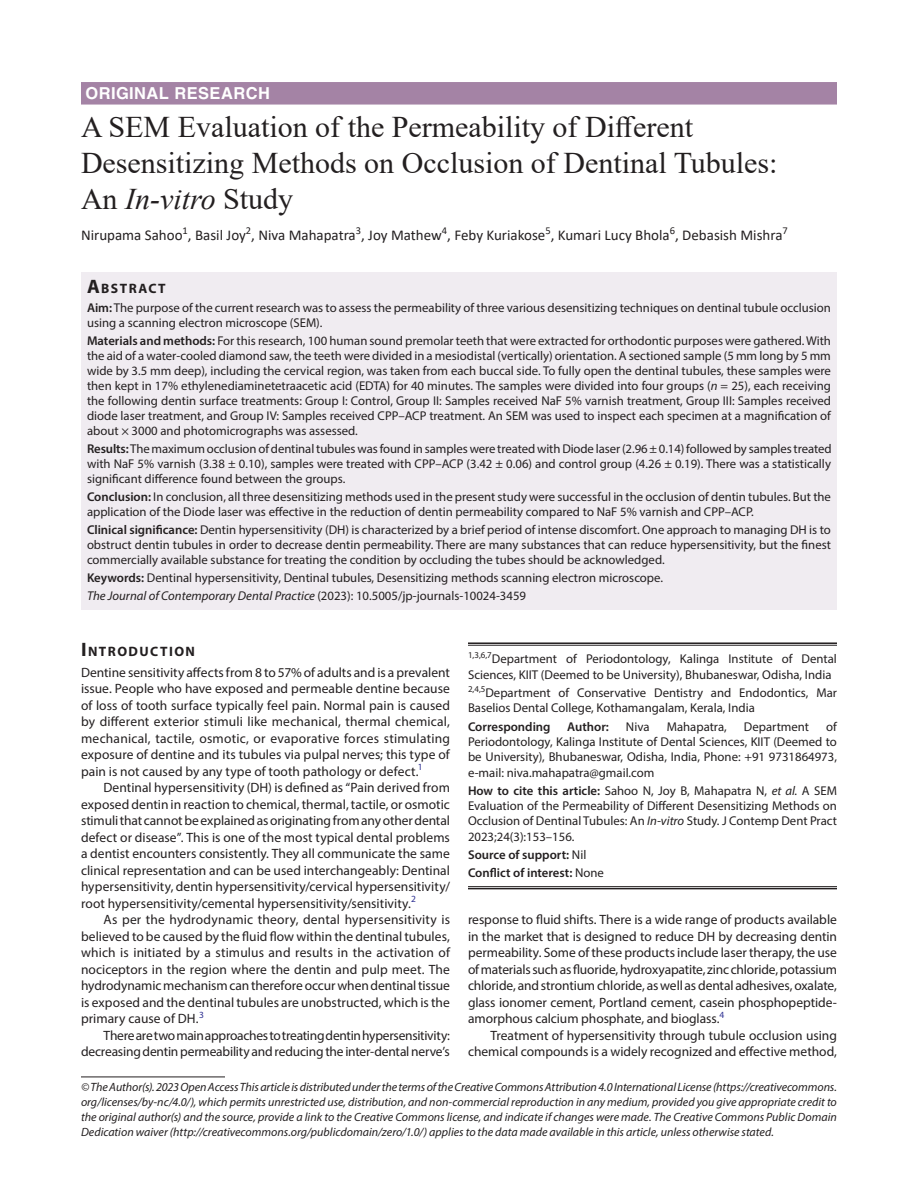
<style>
.page{position:relative;width:918px;height:1188px;background:#fff}
.page>*{position:absolute;margin:0;border:0;box-sizing:border-box;transform-origin:0 0}
.t1{font:30px/36px "Times New Roman";color:#231f20}
.ArticleType{font:700 16.5px "Helvetica LT Std";letter-spacing:.025em;color:#fff}
.AuthorName{font:15px "Calibri";color:#231f20}
.Head-1{font:700 13.65px "Myriad Pro";letter-spacing:.105em;color:#231f20}
.AbstractTitle{font:700 13.65px "Myriad Pro";letter-spacing:.105em;color:#231f20}
.Para-Indent{font:13.5px/16.5px "Myriad Pro";color:#231f20;text-align:justify}
.Para-NoIndent{font:13.5px/16.5px "Myriad Pro";letter-spacing:.005em;color:#231f20;text-align:justify}
.Para-Indent-2{font:13.5px/16.5px "Myriad Pro";letter-spacing:-.02em;color:#231f20;text-align:right}
.Abstract-Para-first{font:12.75px/15px "Myriad Pro";color:#231f20;text-align:justify}
.How_to_Cite{font:12.75px/15.3px "Myriad Pro";color:#231f20;text-align:justify}
.Corresponding_Author{font:12.75px/15.3px "Myriad Pro";color:#231f20;text-align:justify}
.Affiliation-first{font:12.75px/15.3px "Myriad Pro";color:#231f20}
.Affiliation{font:12.75px/15.3px "Myriad Pro";color:#231f20}
.Keywords{font:12.75px "Myriad Pro";color:#231f20}
.JT_DOI{font:italic 12.75px "Myriad Pro";color:#231f20}
.COI{font:600 12.75px "Myriad Pro";color:#231f20}
.Corresponding_Author-2{font:600 12.75px "Myriad Pro";color:#231f20}
.Source{font:600 12.75px "Myriad Pro";color:#231f20}
.FootNote{font:italic 12px/15px "Myriad Pro";color:#231f20;text-align:justify}
.s1{font-style:italic}
.s2{font-size:19.5px}
.s3{font-weight:600}
.s4{font-style:normal}
.s5{font-weight:400}
</style>
<div class="page">
<div style="left:81px;top:82px;width:756px;height:23px;background:#a483a5"></div>
<div style="left:81px;top:272px;width:756px;height:26px;background:#f0ecf1"></div>
<div style="left:81px;top:297px;width:756px;height:39px;background:#f0ecf1"></div>
<div style="left:81px;top:330px;width:756px;height:114px;background:#f0ecf1"></div>
<div style="left:81px;top:438px;width:756px;height:54px;background:#f0ecf1"></div>
<div style="left:81px;top:486px;width:756px;height:39px;background:#f0ecf1"></div>
<div style="left:81px;top:519px;width:756px;height:54px;background:#f0ecf1"></div>
<div style="left:81px;top:567px;width:756px;height:24px;background:#f0ecf1"></div>
<div style="left:81px;top:585px;width:756px;height:24px;background:#f0ecf1"></div>
<hr style="left:81px;top:1077px;width:144px;height:1px;background:#231f20">
<hr style="left:468px;top:642px;width:369px;height:2px;background:#231f20">
<hr style="left:468px;top:645px;width:369px;height:1px;background:#231f20">
<hr style="left:468px;top:886px;width:369px;height:1px;background:#231f20">
<hr style="left:468px;top:888px;width:369px;height:1px;background:#231f20">
<p class="ArticleType" style="left:86px;top:83px;width:186px">ORIGINAL RESEARCH</p>
<p class="t1" style="left:81px;top:108px;width:698px">A SEM Evaluation of the Permeability of Different<br>Desensitizing Methods on Occlusion of Dentinal Tubules:<br>An <span class="s1">In-vitro</span> Study</p>
<p class="AuthorName" style="left:81px;top:225px;width:708px">Nirupama Sahoo<sup>1</sup>, Basil Joy<sup>2</sup>, Niva Mahapatra<sup>3</sup>, Joy Mathew<sup>4</sup>, Feby Kuriakose<sup>5</sup>, Kumari Lucy Bhola<sup>6</sup>, Debasish Mishra<sup>7</sup></p>
<p class="AbstractTitle" style="left:87px;top:279px;width:80px"><span class="s2">A</span>BSTRACT</p>
<p class="Abstract-Para-first" style="left:87px;top:300px;width:746px"><span class="s3">Aim:</span> The purpose of the current research was to assess the permeability of three various desensitizing techniques on dentinal tubule occlusion using a scanning electron microscope (SEM).</p>
<p class="Abstract-Para-first" style="left:87px;top:333px;width:746px"><span class="s3">Materials and methods:</span> For this research, 100 human sound premolar teeth that were extracted for orthodontic purposes were gathered. With the aid of a water-cooled diamond saw, the teeth were divided in a mesiodistal (vertically) orientation. A sectioned sample (5 mm long by 5 mm wide by 3.5 mm deep), including the cervical region, was taken from each buccal side. To fully open the dentinal tubules, these samples were then kept in 17% ethylenediaminetetraacetic acid (EDTA) for 40 minutes. The samples were divided into four groups (<span class="s1">n</span> = 25), each receiving the following dentin surface treatments: Group I: Control, Group II: Samples received NaF 5% varnish treatment, Group III: Samples received diode laser treatment, and Group IV: Samples received CPP–ACP treatment. An SEM was used to inspect each specimen at a magnification of about × 3000 and photomicrographs was assessed.</p>
<p class="Abstract-Para-first" style="left:87px;top:441px;width:746px"><span class="s3">Results:</span> The maximum occlusion of dentinal tubules was found in samples were treated with Diode laser (2.96 ± 0.14) followed by samples treated with NaF 5% varnish (3.38 ± 0.10), samples were treated with CPP–ACP (3.42 ± 0.06) and control group (4.26 ± 0.19). There was a statistically significant difference found between the groups.</p>
<p class="Abstract-Para-first" style="left:87px;top:489px;width:746px"><span class="s3">Conclusion:</span> In conclusion, all three desensitizing methods used in the present study were successful in the occlusion of dentin tubules. But the application of the Diode laser was effective in the reduction of dentin permeability compared to NaF 5% varnish and CPP–ACP.</p>
<p class="Abstract-Para-first" style="left:87px;top:522px;width:746px"><span class="s3">Clinical significance:</span> Dentin hypersensitivity (DH) is characterized by a brief period of intense discomfort. One approach to managing DH is to obstruct dentin tubules in order to decrease dentin permeability. There are many substances that can reduce hypersensitivity, but the finest commercially available substance for treating the condition by occluding the tubes should be acknowledged.</p>
<p class="Keywords" style="left:87px;top:570px;width:578px"><span class="s3">Keywords:</span> Dentinal hypersensitivity, Dentinal tubules, Desensitizing methods scanning electron microscope.</p>
<p class="JT_DOI" style="left:87px;top:588px;width:441px">The Journal of Contemporary Dental Practice <span class="s4">(2023): 10.5005/jp-journals-10024-3459</span></p>
<p class="Head-1" style="left:81px;top:642px;width:116px"><span class="s2">I</span>NTRODUCTION</p>
<p class="Para-NoIndent" style="left:81px;top:664px;width:371px">Dentine sensitivity affects from 8 to 57% of adults and is a prevalent issue. People who have exposed and permeable dentine because of loss of tooth surface typically feel pain. Normal pain is caused by different exterior stimuli like mechanical, thermal chemical, mechanical, tactile, osmotic, or evaporative forces stimulating exposure of dentine and its tubules via pulpal nerves; this type of pain is not caused by any type of tooth pathology or defect.<sup>1</sup></p>
<p class="Para-Indent" style="left:81px;top:779px;width:371px;text-indent:22px">Dentinal hypersensitivity (DH) is defined as “Pain derived from exposed dentin in reaction to chemical, thermal, tactile, or osmotic stimuli that cannot be explained as originating from any other dental defect or disease”. This is one of the most typical dental problems a dentist encounters consistently. They all communicate the same clinical representation and can be used interchangeably: Dentinal hypersensitivity, dentin hypersensitivity/cervical hypersensitivity/ root hypersensitivity/cemental hypersensitivity/sensitivity.<sup>2</sup></p>
<p class="Para-Indent" style="left:81px;top:911px;width:371px;text-indent:22px">As per the hydrodynamic theory, dental hypersensitivity is believed to be caused by the fluid flow within the dentinal tubules, which is initiated by a stimulus and results in the activation of nociceptors in the region where the dentin and pulp meet. The hydrodynamic mechanism can therefore occur when dentinal tissue is exposed and the dentinal tubules are unobstructed, which is the primary cause of DH.<sup>3</sup></p>
<p class="Para-Indent-2" style="left:81px;top:1027px;width:370px">There are two main approaches to treating dentin hypersensitivity: decreasing dentin permeability and reducing the inter-dental nerve’s</p>
<p class="Affiliation-first" style="left:468px;top:651px;width:370px"><sup>1,3,6,7</sup>Department of Periodontology, Kalinga Institute of Dental<br>Sciences, KIIT (Deemed to be University), Bhubaneswar, Odisha, India</p>
<p class="Affiliation" style="left:468px;top:685px;width:371px"><sup>2,4,5</sup>Department of Conservative Dentistry and Endodontics, Mar<br>Baselios Dental College, Kothamangalam, Kerala, India</p>
<p class="Corresponding_Author-2" style="left:468px;top:718px;width:84px">Corresponding</p>
<p class="Corresponding_Author-2" style="left:567px;top:718px;width:43px">Author:</p>
<p class="Corresponding_Author" style="left:626px;top:719px;width:25px">Niva</p>
<p class="Corresponding_Author" style="left:667px;top:719px;width:62px">Mahapatra,</p>
<p class="Corresponding_Author" style="left:744px;top:719px;width:67px">Department</p>
<p class="Corresponding_Author" style="left:468px;top:719px;width:371px;text-indent:358px">of Periodontology, Kalinga Institute of Dental Sciences, KIIT (Deemed to be University), Bhubaneswar, Odisha, India, Phone: +91 9731864973, e-mail: niva.mahapatra@gmail.com</p>
<p class="How_to_Cite" style="left:468px;top:783px;width:371px"><span class="s3">How to cite this article:</span> Sahoo N, Joy B, Mahapatra N, <span class="s1">et al.</span> A SEM Evaluation of the Permeability of Different Desensitizing Methods on Occlusion of Dentinal Tubules: An <span class="s1">In-vitro</span> Study. J Contemp Dent Pract 2023;24(3):153–156.</p>
<p class="Source" style="left:468px;top:847px;width:120px">Source of support: <span class="s5">Nil</span></p>
<p class="COI" style="left:468px;top:865px;width:137px">Conflict of interest: <span class="s5">None</span></p>
<p class="Para-Indent" style="left:468px;top:911px;width:371px">response to fluid shifts. There is a wide range of products available in the market that is designed to reduce DH by decreasing dentin permeability. Some of these products include laser therapy, the use of materials such as fluoride, hydroxyapatite, zinc chloride, potassium chloride, and strontium chloride, as well as dental adhesives, oxalate, glass ionomer cement, Portland cement, casein phosphopeptide&shy;amorphous calcium phosphate, and bioglass.<sup>4</sup></p>
<p class="Para-Indent" style="left:468px;top:1027px;width:371px;text-align:right">Treatment of hypersensitivity through tubule occlusion using chemical compounds is a widely recognized and effective method,</p>
<p class="FootNote" style="left:81px;top:1079px;width:758px">© The Author(s). 2023 Open Access This article is distributed under the terms of the Creative Commons Attribution 4.0 International License (https://creativecommons. org/licenses/by-nc/4.0/), which permits unrestricted use, distribution, and non-commercial reproduction in any medium, provided you give appropriate credit to the original author(s) and the source, provide a link to the Creative Commons license, and indicate if changes were made. The Creative Commons Public Domain Dedication waiver (http://creativecommons.org/publicdomain/zero/1.0/) applies to the data made available in this article, unless otherwise stated.</p>
</div>
